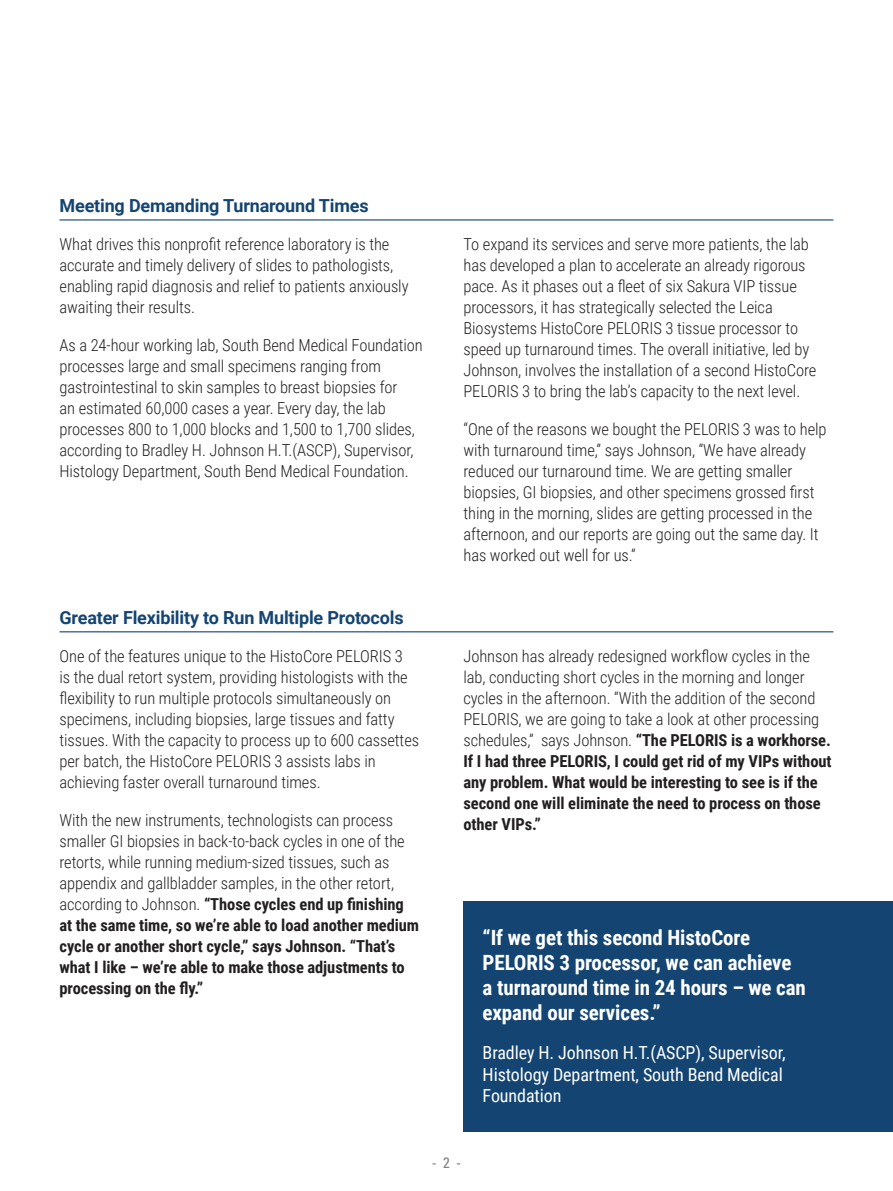
<style>
.page{position:relative;width:893px;height:1191px;background:#fff}
.page>*{position:absolute;margin:0;border:0;box-sizing:border-box;transform-origin:0 0}
.t1{font:700 21px/25.2px "Roboto Condensed";letter-spacing:-.005em;color:#fff}
.t2{font:18px/21.6px "Roboto Condensed";letter-spacing:-.005em;color:#fff}
.t3{font:700 18px "Roboto";letter-spacing:-.01em;color:#144572}
.t4{font:300 16.5px/21px "Roboto Condensed";letter-spacing:-.005em;color:#231f20}
.t5{font:condensed 15px "Univers LT Std";color:#808285}
.s1{font-weight:700}
</style>
<div class="page">
<hr style="left:60px;top:219px;width:773px;height:1px;background:#144572">
<hr style="left:60px;top:631px;width:773px;height:1px;background:#144572">
<div style="left:463px;top:901px;width:430px;height:230px;background:#144572"></div>
<p class="t3" style="left:60px;top:193px;width:311px">Meeting Demanding Turnaround Times</p>
<p class="t4" style="left:60px;top:233px;width:351px">What drives this nonprofit reference laboratory is the accurate and timely delivery of slides to pathologists, enabling rapid diagnosis and relief to patients anxiously awaiting their results.</p>
<p class="t4" style="left:60px;top:334px;width:365px">As a 24-hour working lab, South Bend Medical Foundation processes large and small specimens ranging from gastrointestinal to skin samples to breast biopsies for<br>an estimated 60,000 cases a year. Every day, the lab processes 800 to 1,000 blocks and 1,500 to 1,700 slides, according to Bradley H. Johnson H.T.(ASCP), Supervisor, Histology Department, South Bend Medical Foundation.</p>
<p class="t3" style="left:60px;top:605px;width:346px">Greater Flexibility to Run Multiple Protocols</p>
<p class="t4" style="left:60px;top:645px;width:361px">One of the features unique to the HistoCore PELORIS 3<br>is the dual retort system, providing histologists with the flexibility to run multiple protocols simultaneously on specimens, including biopsies, large tissues and fatty tissues. With the capacity to process up to 600 cassettes per batch, the HistoCore PELORIS 3 assists labs in achieving faster overall turnaround times.</p>
<p class="t4" style="left:60px;top:809px;width:361px">With the new instruments, technologists can process smaller GI biopsies in back-to-back cycles in one of the retorts, while running medium-sized tissues, such as appendix and gallbladder samples, in the other retort, according to Johnson. <span class="s1">“Those cycles end up finishing at the same time, so we’re able to load another medium cycle or another short cycle,” says Johnson. “That’s what I like – we’re able to make those adjustments to processing on the fly.”</span></p>
<p class="t4" style="left:463px;top:233px;width:354px">To expand its services and serve more patients, the lab has developed a plan to accelerate an already rigorous pace. As it phases out a fleet of six Sakura VIP tissue processors, it has strategically selected the Leica Biosystems HistoCore PELORIS 3 tissue processor to speed up turnaround times. The overall initiative, led by Johnson, involves the installation of a second HistoCore PELORIS 3 to bring the lab’s capacity to the next level.</p>
<p class="t4" style="left:463px;top:418px;width:365px">“One of the reasons we bought the PELORIS 3 was to help with turnaround time,” says Johnson, “We have already reduced our turnaround time. We are getting smaller biopsies, GI biopsies, and other specimens grossed first thing in the morning, slides are getting processed in the afternoon, and our reports are going out the same day. It has worked out well for us.”</p>
<p class="t4" style="left:463px;top:645px;width:370px">Johnson has already redesigned workflow cycles in the lab, conducting short cycles in the morning and longer cycles in the afternoon. “With the addition of the second PELORIS, we are going to take a look at other processing schedules,” says Johnson. <span class="s1">“The PELORIS is a workhorse.<br>If I had three PELORIS, I could get rid of my VIPs without any problem. What would be interesting to see is if the second one will eliminate the need to process on those other VIPs.”</span></p>
<p class="t1" style="left:483px;top:924px;width:325px">“If we get this second HistoCore<br>PELORIS 3 processor, we can achieve a turnaround time in 24 hours – we can expand our services.”</p>
<p class="t2" style="left:483px;top:1041px;width:304px">Bradley H. Johnson H.T.(ASCP), Supervisor,<br>Histology Department, South Bend Medical<br>Foundation</p>
<p class="t5" style="left:432px;top:1153px;width:31px">- 2 -</p>
</div>
